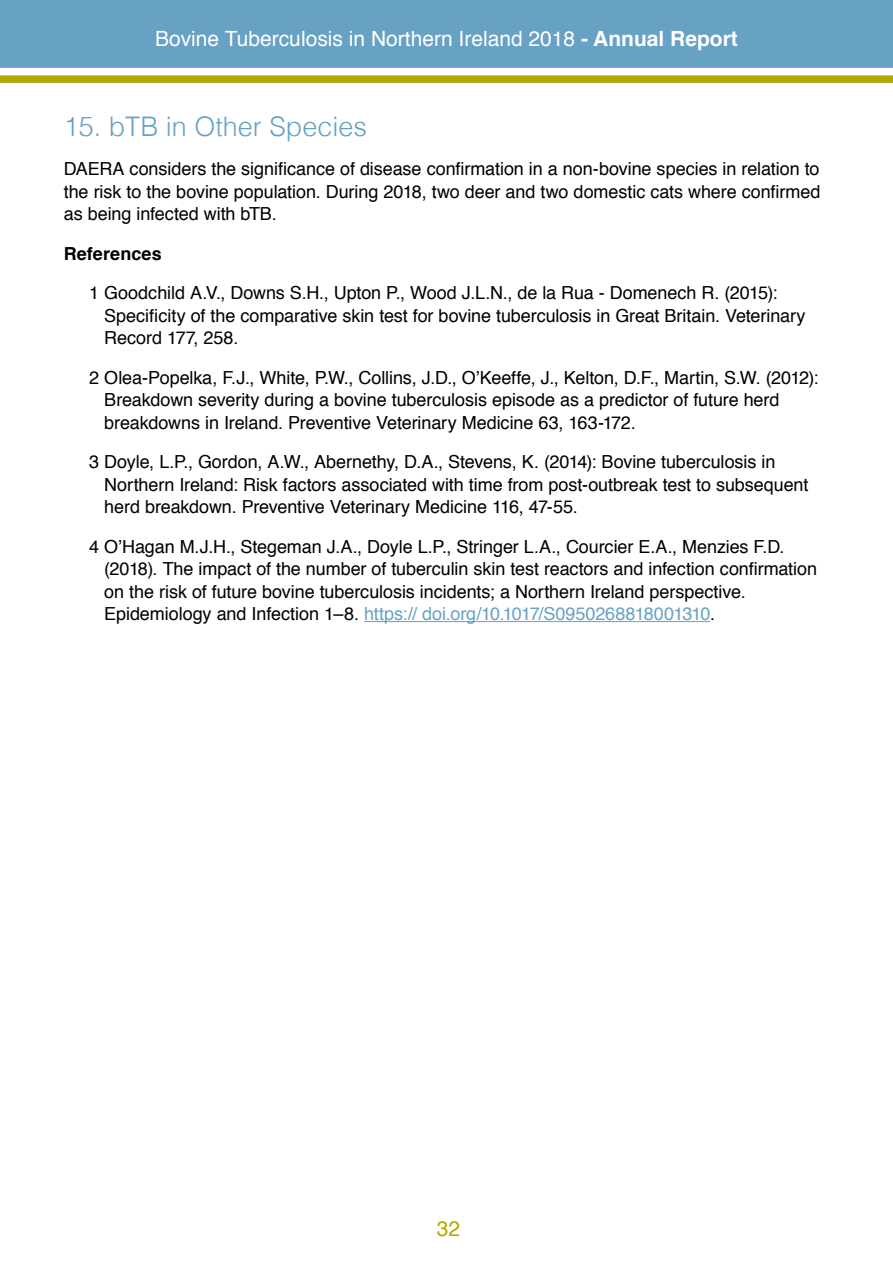
<style>
.page{position:relative;width:893px;height:1263px;background:#fff}
.page>*{position:absolute;margin:0;border:0;box-sizing:border-box;transform-origin:0 0}
._1_0_Section_Headers{font:300 27px "Helvetica";color:#67a1c4}
.t1{font:21px "Helvetica";color:#fff}
.t2{font:21px "Helvetica";color:#b1a900}
._1_1_Body_text{font:18px/22.5px "Helvetica";letter-spacing:-.005em;color:#000}
._1_1_Body_text-2{font:700 18px "Helvetica";letter-spacing:.005em;color:#000}
.s1{font-weight:700}
.s2{color:#67a1c4}
</style>
<div class="page">
<div style="left:0;top:0;width:893px;height:69px;background:#67a1c4"></div>
<div style="left:0;top:68px;width:893px;height:22px;background:#fff"></div>
<div style="left:0;top:75px;width:893px;height:8px;background:#b1a900"></div>
<hr style="left:364px;top:621px;width:346px;height:1px;background:#67a1c4">
<p class="t1" style="left:155px;top:21px;width:584px">Bovine Tuberculosis in Northern Ireland 2018 <span class="s1">- Annual Report</span></p>
<p class="_1_0_Section_Headers" style="left:64px;top:103px;width:305px">15. bTB in Other Species</p>
<p class="_1_1_Body_text" style="left:64px;top:157px;width:758px;text-align:justify">DAERA considers the significance of disease confirmation in a non-bovine species in relation to the risk to the bovine population. During 2018, two deer and two domestic cats where confirmed as being infected with bTB.</p>
<p class="_1_1_Body_text-2" style="left:64px;top:239px;width:99px">References</p>
<p class="_1_1_Body_text" style="left:104px;top:281px;width:703px;text-indent:-15px">1 Goodchild A.V., Downs S.H., Upton P., Wood J.L.N., de la Rua - Domenech R. (2015):<br>Specificity of the comparative skin test for bovine tuberculosis in Great Britain. Veterinary<br>Record 177, 258.</p>
<p class="_1_1_Body_text" style="left:104px;top:366px;width:716px;text-indent:-15px">2 Olea-Popelka, F.J., White, P.W., Collins, J.D., O’Keeffe, J., Kelton, D.F., Martin, S.W. (2012):<br>Breakdown severity during a bovine tuberculosis episode as a predictor of future herd breakdowns in Ireland. Preventive Veterinary Medicine 63, 163-172.</p>
<p class="_1_1_Body_text" style="left:104px;top:450px;width:706px;text-indent:-15px">3 Doyle, L.P., Gordon, A.W., Abernethy, D.A., Stevens, K. (2014): Bovine tuberculosis in<br>Northern Ireland: Risk factors associated with time from post-outbreak test to subsequent herd breakdown. Preventive Veterinary Medicine 116, 47-55.</p>
<p class="_1_1_Body_text" style="left:104px;top:535px;width:714px;text-indent:-15px">4 O’Hagan M.J.H., Stegeman J.A., Doyle L.P., Stringer L.A., Courcier E.A., Menzies F.D. (2018). The impact of the number of tuberculin skin test reactors and infection confirmation on the risk of future bovine tuberculosis incidents; a Northern Ireland perspective.<br>Epidemiology and Infection 1–8. <span class="s2">https:// doi.org/10.1017/S0950268818001310</span>.</p>
<p class="t2" style="left:437px;top:1211px;width:25px">32</p>
</div>
